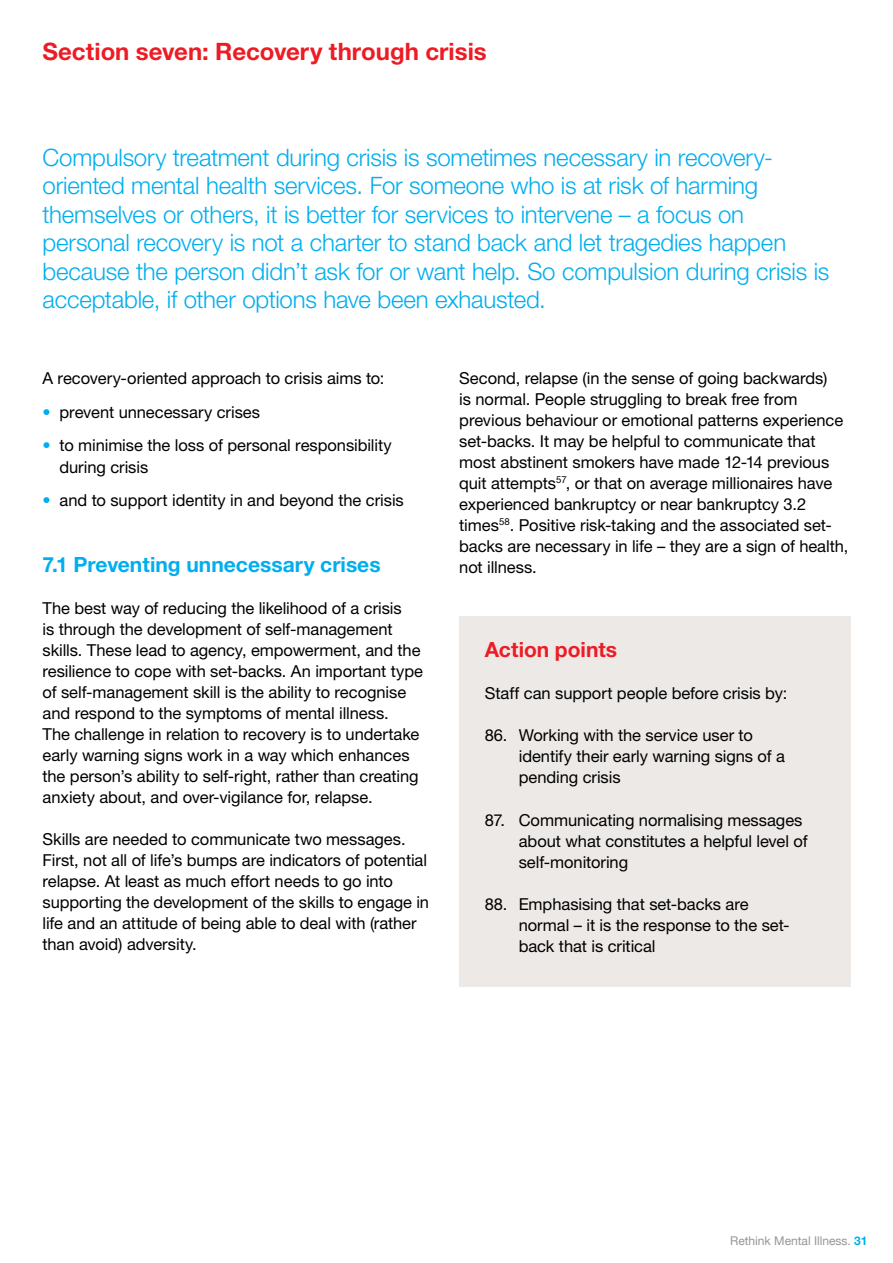
<style>
.page{position:relative;width:893px;height:1263px;background:#fff}
.page>*{position:absolute;margin:0;border:0;box-sizing:border-box;transform-origin:0 0}
.t1{font:300 24px/28.5px "Helvetica Neue LT Pro";letter-spacing:-.01em;color:#00aeef}
.t2{font:700 24px "Helvetica Neue LT Pro";color:#ed1c24}
.t3{font:700 21px "Helvetica Neue LT Pro";color:#00aeef}
.t4{font:700 21px "Helvetica Neue LT Pro";color:#ed1c24}
.t5{font:16.5px/21px "Helvetica Neue LT Pro";letter-spacing:-.005em;color:#000}
.t6{font:12px "Helvetica Neue";color:#939598}
.s1{color:#00aeef}
.s2{font-family:"Helvetica Neue LT Pro";font-weight:700;color:#00aeef}
</style>
<div class="page">
<div style="left:459px;top:617px;width:391px;height:370px;background:#ece9e7"></div>
<h1 class="t2" style="left:43px;top:36px;width:446px">Section seven: Recovery through crisis</h1>
<p class="t1" style="left:43px;top:143px;width:788px">Compulsory treatment during crisis is sometimes necessary in recovery&shy;oriented mental health services. For someone who is at risk of harming themselves or others, it is better for services to intervene – a focus on personal recovery is not a charter to stand back and let tragedies happen because the person didn’t ask for or want help. So compulsion during crisis is acceptable, if other options have been exhausted.</p>
<p class="t5" style="left:43px;top:367px;width:343px">A recovery-oriented approach to crisis aims to:</p>
<p class="t5" style="left:43px;top:401px;width:219px"><span class="s1">•</span> prevent unnecessary crises</p>
<p class="t5" style="left:60px;top:435px;width:334px;text-indent:-17px"><span class="s1">•</span> to minimise the loss of personal responsibility during crisis</p>
<p class="t5" style="left:43px;top:490px;width:363px"><span class="s1">•</span> and to support identity in and beyond the crisis</p>
<p class="t3" style="left:43px;top:552px;width:340px">7.1 Preventing unnecessary crises</p>
<p class="t5" style="left:43px;top:598px;width:382px">The best way of reducing the likelihood of a crisis<br>is through the development of self-management skills. These lead to agency, empowerment, and the resilience to cope with set-backs. An important type of self-management skill is the ability to recognise and respond to the symptoms of mental illness.<br>The challenge in relation to recovery is to undertake early warning signs work in a way which enhances the person’s ability to self-right, rather than creating anxiety about, and over-vigilance for, relapse.</p>
<p class="t5" style="left:43px;top:829px;width:388px">Skills are needed to communicate two messages.<br>First, not all of life’s bumps are indicators of potential relapse. At least as much effort needs to go into supporting the development of the skills to engage in life and an attitude of being able to deal with (rather than avoid) adversity.</p>
<p class="t5" style="left:459px;top:367px;width:390px">Second, relapse (in the sense of going backwards)<br>is normal. People struggling to break free from previous behaviour or emotional patterns experience set-backs. It may be helpful to communicate that most abstinent smokers have made 12-14 previous quit attempts<sup>57</sup>, or that on average millionaires have experienced bankruptcy or near bankruptcy 3.2 times<sup>58</sup>. Positive risk-taking and the associated set&shy;backs are necessary in life – they are a sign of health, not illness.</p>
<p class="t4" style="left:485px;top:637px;width:134px">Action points</p>
<p class="t5" style="left:485px;top:682px;width:304px">Staff can support people before crisis by:</p>
<p class="t5" style="left:519px;top:725px;width:268px;text-indent:-34px">86. Working with the service user to identify their early warning signs of a pending crisis</p>
<p class="t5" style="left:519px;top:809px;width:290px;text-indent:-34px">87. Communicating normalising messages about what constitutes a helpful level of self-monitoring</p>
<p class="t5" style="left:519px;top:893px;width:272px;text-indent:-34px">88. Emphasising that set-backs are normal – it is the response to the set&shy;back that is critical</p>
<p class="t6" style="left:730px;top:1233px;width:139px">Rethink Mental Illness. <span class="s2">31</span></p>
</div>
